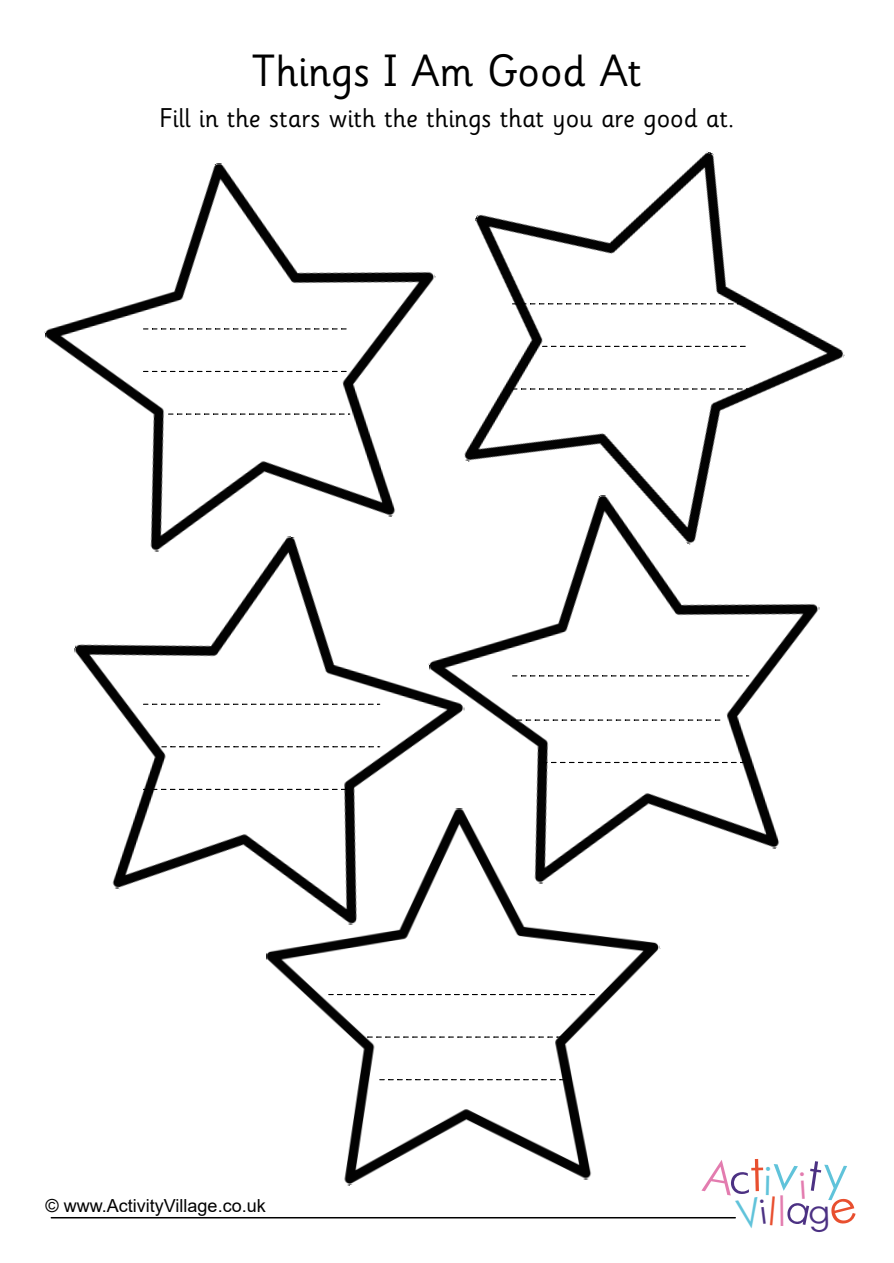
<style>
.page{position:relative;width:894px;height:1263px;background:#fff}
.page>*{position:absolute;margin:0;border:0;box-sizing:border-box;transform-origin:0 0}
.t1{font:45px "Sassoon Infant Rg";color:#000}
.t2{font:27px "Sassoon Infant Rg";color:#000}
.t3{font:18px "Arial";color:#000}
</style>
<div class="page">
<hr style="left:51px;top:1217px;width:684px;height:1px;background:#000">
<img style="left:44px;top:163px;width:351px;height:345px">
<svg style="left:143px;top:371px;width:206px;height:1px"></svg>
<svg style="left:168px;top:413px;width:181px;height:2px"></svg>
<svg style="left:143px;top:328px;width:206px;height:1px"></svg>
<img style="left:395px;top:151px;width:450px;height:315px">
<svg style="left:542px;top:346px;width:206px;height:1px"></svg>
<svg style="left:512px;top:388px;width:236px;height:2px"></svg>
<svg style="left:512px;top:303px;width:236px;height:1px"></svg>
<img style="left:74px;top:508px;width:334px;height:382px">
<img style="left:408px;top:466px;width:412px;height:383px">
<img style="left:263px;top:805px;width:400px;height:381px">
<svg style="left:517px;top:719px;width:206px;height:2px"></svg>
<svg style="left:542px;top:762px;width:206px;height:1px"></svg>
<svg style="left:512px;top:675px;width:236px;height:1px"></svg>
<svg style="left:162px;top:746px;width:217px;height:1px"></svg>
<svg style="left:143px;top:789px;width:203px;height:1px"></svg>
<svg style="left:143px;top:704px;width:236px;height:1px"></svg>
<svg style="left:358px;top:1036px;width:206px;height:2px"></svg>
<svg style="left:379px;top:1079px;width:185px;height:1px"></svg>
<svg style="left:328px;top:994px;width:268px;height:1px"></svg>
<svg style="left:701px;top:1159px;width:63px;height:60px"></svg>
<h1 class="t1" style="left:251px;top:54px;width:392px">Things I Am Good At</h1>
<p class="t2" style="left:159px;top:108px;width:576px">Fill in the stars with the things that you are good at.</p>
<p class="t3" style="left:45px;top:1199px;width:222px">© www.ActivityVillage.co.uk</p>
</div>
